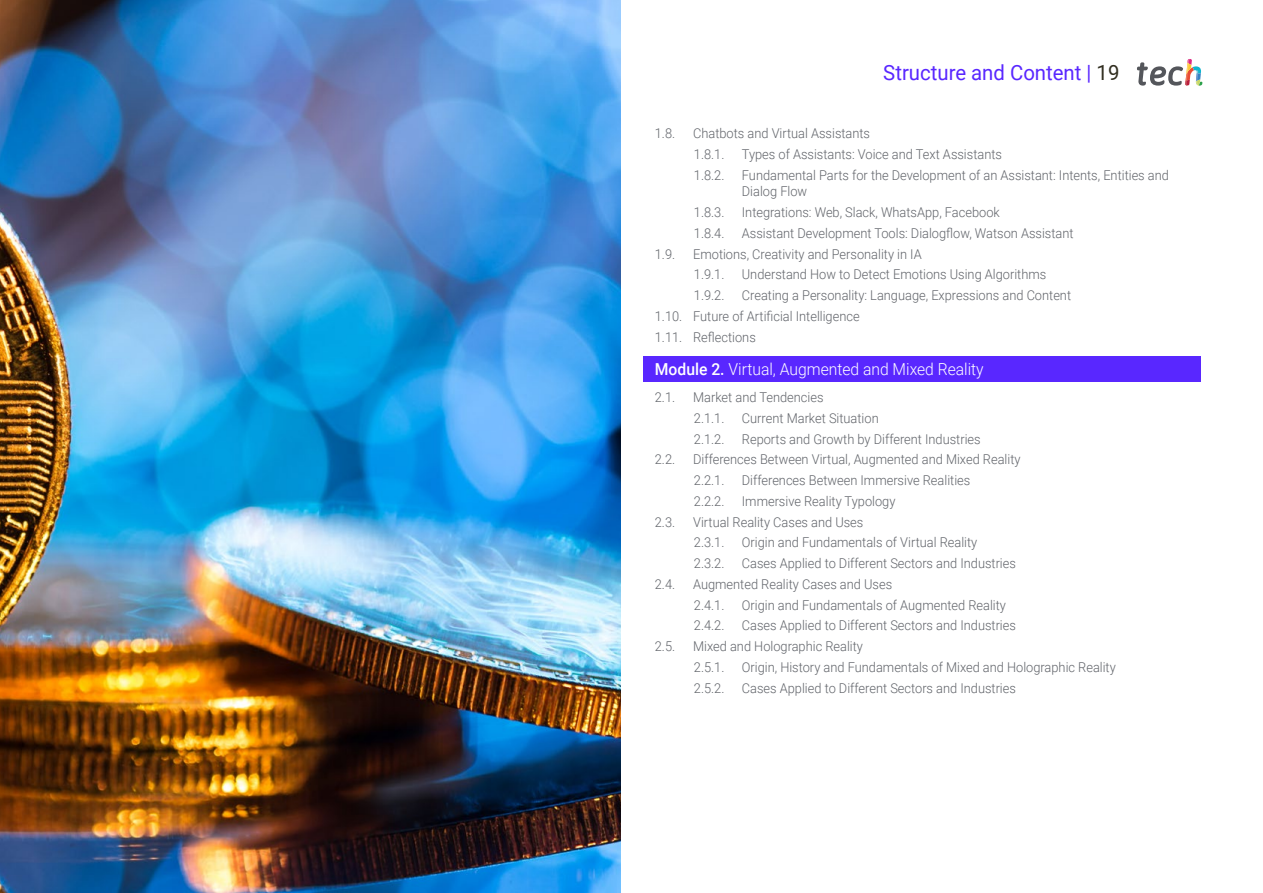
<style>
.page{position:relative;width:1263px;height:893px;background:#fff}
.page>*{position:absolute;margin:0;border:0;box-sizing:border-box;transform-origin:0 0}
.t1{font:21px "Roboto";color:#5927ff}
.t2{font:300 16.5px "Roboto";color:#fff;scale:.95 1}
.t3{font:300 13.5px/20.7px "Roboto";color:#61646a;scale:.95 1}
.s1{color:#312e20}
.s2{font-weight:500}
</style>
<div class="page">
<div style="left:644px;top:356px;width:557px;height:25px;background:#5927ff"></div>
<img style="left:0;top:0;width:621px;height:893px">
<svg style="left:1137px;top:59px;width:65px;height:27px"></svg>
<h1 class="t1" style="left:883px;top:57px;width:238px">Structure and Content | <span class="s1">19</span></h1>
<p class="t3" style="left:655px;top:123px;width:23px">1.8.</p>
<p class="t3" style="left:693px;top:123px;width:188px">Chatbots and Virtual Assistants<br>1.8.1.</p>
<p class="t3" style="left:742px;top:144px;width:275px">Types of Assistants: Voice and Text Assistants</p>
<p class="t3" style="left:694px;top:164px;width:34px">1.8.2.</p>
<p class="t3" style="left:742px;top:166px;width:451px;line-height:16.5px">Fundamental Parts for the Development of an Assistant: Intents, Entities and<br>Dialog Flow</p>
<p class="t3" style="left:694px;top:202px;width:34px">1.8.3.</p>
<p class="t3" style="left:742px;top:202px;width:273px">Integrations: Web, Slack, WhatsApp, Facebook</p>
<p class="t3" style="left:694px;top:222px;width:34px">1.8.4.</p>
<p class="t3" style="left:742px;top:222px;width:351px">Assistant Development Tools: Dialogflow, Watson Assistant</p>
<p class="t3" style="left:655px;top:243px;width:23px">1.9.</p>
<p class="t3" style="left:693px;top:243px;width:242px">Emotions, Creativity and Personality in IA<br>1.9.1.</p>
<p class="t3" style="left:742px;top:264px;width:322px">Understand How to Detect Emotions Using Algorithms</p>
<p class="t3" style="left:655px;top:285px;width:440px;text-indent:87px">Creating a Personality: Language, Expressions and Content<br>1.10. Future of Artificial Intelligence<br>1.11. Reflections</p>
<p class="t2" style="left:655px;top:357px;width:348px"><span class="s2">Module 2.</span> Virtual, Augmented and Mixed Reality</p>
<p class="t3" style="left:655px;top:386px;width:23px">2.1.</p>
<p class="t3" style="left:693px;top:386px;width:139px">Market and Tendencies<br>2.1.1.</p>
<p class="t3" style="left:694px;top:285px;width:34px">1.9.2.</p>
<p class="t3" style="left:742px;top:407px;width:145px">Current Market Situation</p>
<p class="t3" style="left:694px;top:428px;width:34px">2.1.2.</p>
<p class="t3" style="left:742px;top:428px;width:253px">Reports and Growth by Different Industries</p>
<p class="t3" style="left:655px;top:449px;width:23px">2.2.</p>
<p class="t3" style="left:693px;top:449px;width:346px">Differences Between Virtual, Augmented and Mixed Reality<br>2.2.1.</p>
<p class="t3" style="left:742px;top:469px;width:242px">Differences Between Immersive Realities</p>
<p class="t3" style="left:694px;top:490px;width:34px">2.2.2.</p>
<p class="t3" style="left:742px;top:490px;width:163px">Immersive Reality Typology</p>
<p class="t3" style="left:655px;top:511px;width:23px">2.3.</p>
<p class="t3" style="left:693px;top:511px;width:181px">Virtual Reality Cases and Uses<br>2.3.1.</p>
<p class="t3" style="left:742px;top:532px;width:249px">Origin and Fundamentals of Virtual Reality</p>
<p class="t3" style="left:694px;top:552px;width:34px">2.3.2.</p>
<p class="t3" style="left:742px;top:552px;width:290px">Cases Applied to Different Sectors and Industries</p>
<p class="t3" style="left:655px;top:573px;width:23px">2.4.</p>
<p class="t3" style="left:693px;top:573px;width:211px">Augmented Reality Cases and Uses<br>2.4.1.</p>
<p class="t3" style="left:742px;top:594px;width:280px">Origin and Fundamentals of Augmented Reality</p>
<p class="t3" style="left:694px;top:615px;width:34px">2.4.2.</p>
<p class="t3" style="left:742px;top:615px;width:290px">Cases Applied to Different Sectors and Industries</p>
<p class="t3" style="left:655px;top:635px;width:23px">2.5.</p>
<p class="t3" style="left:693px;top:635px;width:180px">Mixed and Holographic Reality<br>2.5.1.</p>
<p class="t3" style="left:742px;top:656px;width:395px">Origin, History and Fundamentals of Mixed and Holographic Reality</p>
<p class="t3" style="left:694px;top:677px;width:34px">2.5.2.</p>
<p class="t3" style="left:742px;top:677px;width:290px">Cases Applied to Different Sectors and Industries</p>
</div>
